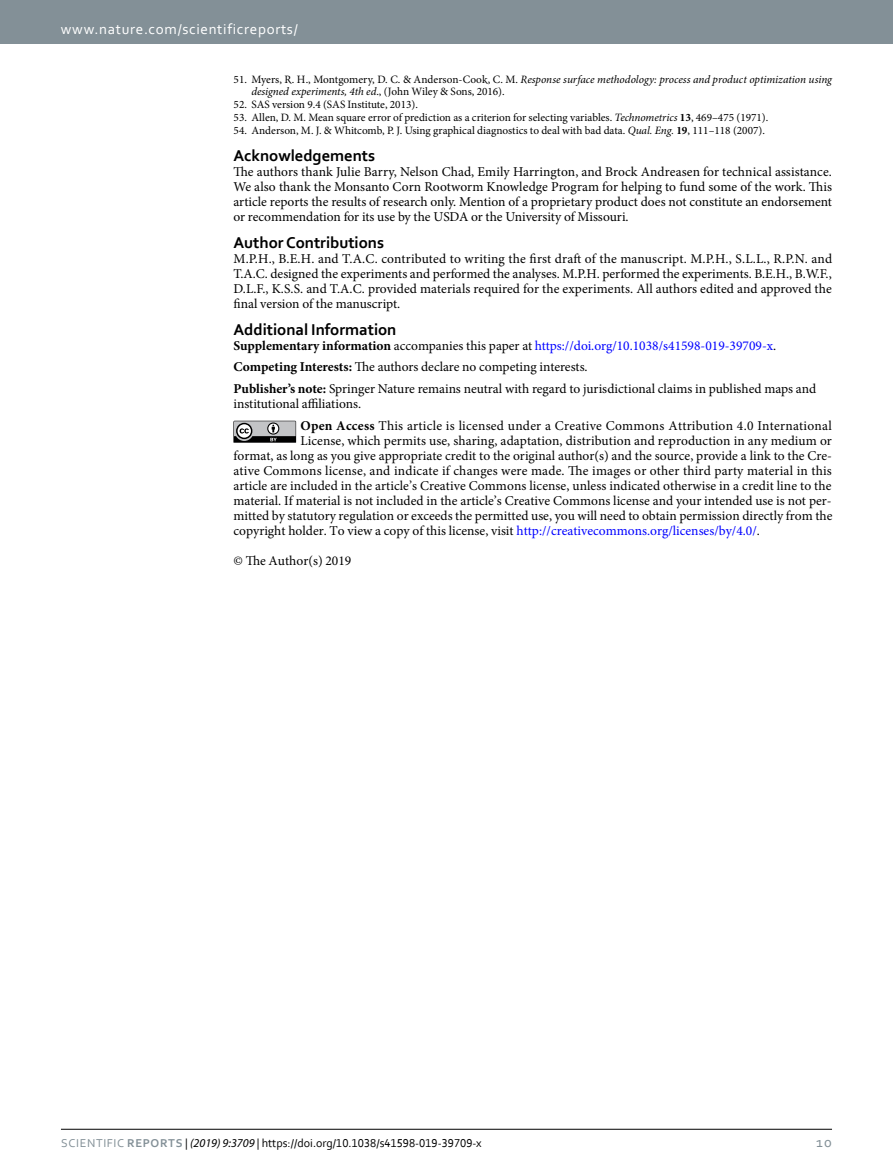
<style>
.page{position:relative;width:893px;height:1174px;background:#fff}
.page>*{position:absolute;margin:0;border:0;box-sizing:border-box;transform-origin:0 0}
.t1{font:16.5px "Corbel Bold 2";color:#000}
.t2{font:15px "Corbel 2";letter-spacing:.045em;color:#fff}
.t3{font:15px "Corbel 2";color:#839097}
.t4{font:13.5px/15px "Minion Pro";color:#000;text-align:justify}
.t5{font:13.5px/21.8px "Minion Pro";letter-spacing:.02em;color:#000}
.t6{font:12px "Corbel";color:#000}
.t7{font:11.25px "Minion Pro";color:#000}
.t8{font:italic 11.25px/12.8px "Minion Pro";letter-spacing:-.005em;color:#000}
.s1{font-style:normal}
.s2{font-style:italic}
.s3{font-weight:700}
.s4{color:#00f}
.s5{font-family:"Corbel 2";color:#839097}
.s6{font-family:"Corbel Bold 2";color:#839097}
.s7{font-family:"Corbel 2"}
.s8{font-family:"Myriad Pro";font-style:italic}
</style>
<div class="page">
<hr style="left:61px;top:1129px;width:771px;height:1px;background:#000">
<div style="left:0;top:0;width:893px;height:43px;background:#839097"></div>
<svg style="left:233px;top:421px;width:63px;height:22px"></svg>
<p class="t2" style="left:61px;top:19px;width:238px">www.nature.com/scientificreports/</p>
<p class="t8" style="left:251px;top:73px;width:582px;text-indent:-18px"><span class="s1">51. Myers, R. H., Montgomery, D. C. &amp; Anderson-Cook, C. M.</span> Response surface methodology: process and product optimization using designed experiments, 4th ed<span class="s1">., (John Wiley &amp; Sons, 2016).</span></p>
<p class="t7" style="left:234px;top:97px;width:186px">52. SAS version 9.4 (SAS Institute, 2013).</p>
<p class="t7" style="left:234px;top:110px;width:536px">53. Allen, D. M. Mean square error of prediction as a criterion for selecting variables. <span class="s2">Technometrics</span> <span class="s3">13</span>, 469–475 (1971).</p>
<p class="t7" style="left:234px;top:122px;width:533px">54. Anderson, M. J. &amp; Whitcomb, P. J. Using graphical diagnostics to deal with bad data. <span class="s2">Qual. Eng.</span> <span class="s3">19</span>, 111–118 (2007).</p>
<p class="t1" style="left:233px;top:145px;width:143px">Acknowledgements</p>
<p class="t4" style="left:233px;top:164px;width:600px">The authors thank Julie Barry, Nelson Chad, Emily Harrington, and Brock Andreasen for technical assistance.<br>We also thank the Monsanto Corn Rootworm Knowledge Program for helping to fund some of the work. This article reports the results of research only. Mention of a proprietary product does not constitute an endorsement or recommendation for its use by the USDA or the University of Missouri.</p>
<p class="t1" style="left:233px;top:232px;width:152px">Author Contributions</p>
<p class="t4" style="left:233px;top:251px;width:600px">M.P.H., B.E.H. and T.A.C. contributed to writing the first draft of the manuscript. M.P.H., S.L.L., R.P.N. and T.A.C. designed the experiments and performed the analyses. M.P.H. performed the experiments. B.E.H., B.W.F., D.L.F., K.S.S. and T.A.C. provided materials required for the experiments. All authors edited and approved the final version of the manuscript.</p>
<p class="t1" style="left:233px;top:319px;width:164px">Additional Information</p>
<p class="t4" style="left:233px;top:334px;width:584px;line-height:21.8px;text-align:left"><span class="s3">Supplementary information</span> accompanies this paper at <span class="s4">https://doi.org/10.1038/s41598-019-39709-x</span>.<br><span class="s3">Competing Interests:</span> The authors declare no competing interests.<br><span class="s3">Publisher’s note:</span> Springer Nature remains neutral with regard to jurisdictional claims in published maps and</p>
<p class="t5" style="left:301px;top:393px;width:533px;text-indent:-67px">institutional affiliations.<br><span class="s3">Open Access</span> This article is licensed under a Creative Commons Attribution 4.0 International</p>
<p class="t4" style="left:233px;top:433px;width:601px;text-indent:67px">License, which permits use, sharing, adaptation, distribution and reproduction in any medium or format, as long as you give appropriate credit to the original author(s) and the source, provide a link to the Cre&shy;ative Commons license, and indicate if changes were made. The images or other third party material in this article are included in the article’s Creative Commons license, unless indicated otherwise in a credit line to the material. If material is not included in the article’s Creative Commons license and your intended use is not per&shy;mitted by statutory regulation or exceeds the permitted use, you will need to obtain permission directly from the copyright holder. To view a copy of this license, visit <span class="s4">http://creativecommons.org/licenses/by/4.0/</span>.</p>
<p class="t4" style="left:233px;top:553px;width:119px">© The Author(s) 2019</p>
<p class="t6" style="left:61px;top:1135px;width:422px"><span class="s5">Scientific</span> <span class="s6">Reports</span> <span class="s7">|</span> <span class="s8">(2019) 9:3709</span> <span class="s7">|</span> https://doi.org/10.1038/s41598-019-39709-x</p>
<p class="t3" style="left:816px;top:1132px;width:17px">10</p>
</div>
